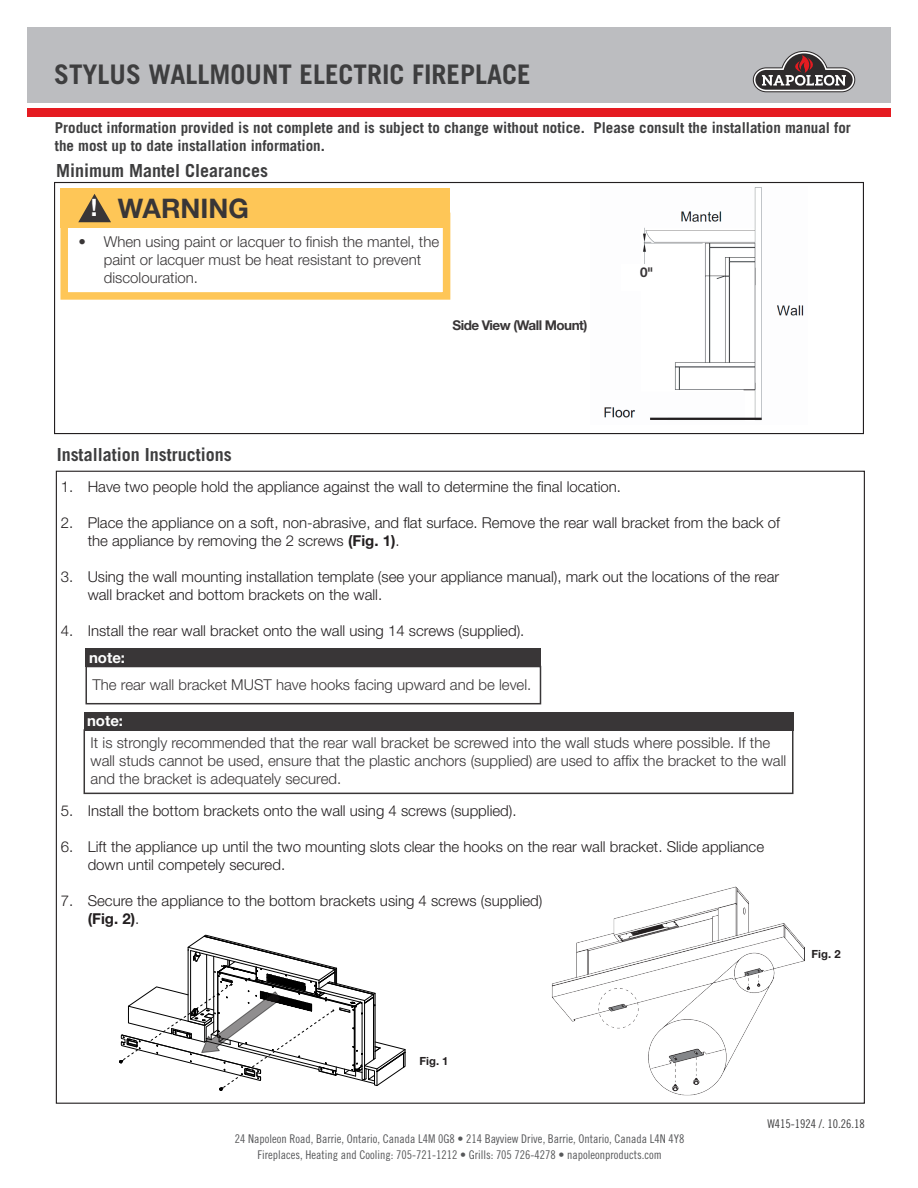
<style>
.page{position:relative;width:918px;height:1188px;background:#fff}
.page>*{position:absolute;margin:0;border:0;box-sizing:border-box;transform-origin:0 0}
.Page_Content_Tilte{font:700 27px "Trade Gothic LT Std";color:#3e3e3f}
.t1{font:700 27px "Helvetica Neue";color:#393637}
.t2{font:700 24px "Helvetica Neue";color:#fff}
.t3{font:700 18px "Trade Gothic LT Std";color:#3e3e3f}
.t4{font:300 15px/18px "Helvetica Neue";color:#231f20}
.Main_text{font:300 15px/18px "Helvetica Neue";color:#393637}
.t5{font:700 15px/18px "Trade Gothic LT Std";color:#3e3e3f}
.Main_text-2{font:700 15px "Helvetica Neue";color:#fff}
.Main_text-3{font:700 13.5px "Helvetica Neue";letter-spacing:-.04em;color:#393637}
.t6{font:12px/16.5px "Trade Gothic LT Std Cn 18";color:#57585a;text-align:center}
.t7{font:12px "Trade Gothic LT Std Cn 18";color:#3e3e3f}
.Main_text-4{font:700 11.25px "Helvetica Neue";color:#231f20}
.s1{font-weight:700}
</style>
<div class="page">
<div style="left:27px;top:27px;width:864px;height:76px;background:#bcbdc0"></div>
<svg style="left:753px;top:51px;width:102px;height:41px"></svg>
<div style="left:27px;top:108px;width:864px;height:9px;background:#e51b21"></div>
<div style="left:54px;top:182px;width:810px;height:252px;border:1px solid #231f20"></div>
<div style="left:60px;top:213px;width:390px;height:87px;border:8px solid #fec657"></div>
<div style="left:60px;top:188px;width:390px;height:40px;background:#fec657"></div>
<svg style="left:78px;top:194px;width:33px;height:28px"></svg>
<img style="left:604px;top:187px;width:200px;height:234px">
<div style="left:622px;top:264px;width:50px;height:26px;background:#fff"></div>
<div style="left:84px;top:729px;width:710px;height:65px;border:2px solid #393637"></div>
<div style="left:84px;top:712px;width:710px;height:19px;background:#393637"></div>
<div style="left:85px;top:666px;width:456px;height:38px;border:2px solid #393637"></div>
<div style="left:85px;top:649px;width:456px;height:18px;background:#393637"></div>
<svg style="left:119px;top:935px;width:287px;height:156px"></svg>
<img style="left:552px;top:887px;width:253px;height:209px">
<p class="Page_Content_Tilte" style="left:54px;top:58px;width:478px">STYLUS WALLMOUNT ELECTRIC FIREPLACE</p>
<p class="t5" style="left:55px;top:119px;width:797px">Product information provided is not complete and is subject to change without notice. Please consult the installation manual for the most up to date installation information.</p>
<p class="t3" style="left:56px;top:159px;width:214px">Minimum Mantel Clearances</p>
<p class="t2" style="left:91px;top:188px;width:8px">!</p>
<p class="t1" style="left:118px;top:188px;width:133px">WARNING</p>
<p class="Main_text" style="left:104px;top:231px;width:337px;text-indent:-26px">• When using paint or lacquer to finish the mantel, the paint or lacquer must be heat resistant to prevent discolouration.</p>
<p class="Main_text-3" style="left:453px;top:314px;width:136px">Side View (Wall Mount)</p>
<p class="t3" style="left:57px;top:444px;width:177px">Installation Instructions</p>
<p class="Main_text-3" style="left:640px;top:262px;width:15px">0"</p>
<p class="t4" style="left:61px;top:477px;width:562px">1. Have two people hold the appliance against the wall to determine the final location.</p>
<p class="t4" style="left:88px;top:513px;width:694px;text-indent:-27px">2. Place the appliance on a soft, non-abrasive, and flat surface. Remove the rear wall bracket from the back of the appliance by removing the 2 screws <span class="s1">(Fig. 1)</span>.</p>
<p class="t4" style="left:88px;top:567px;width:693px;text-indent:-27px">3. Using the wall mounting installation template (see your appliance manual), mark out the locations of the rear wall bracket and bottom brackets on the wall.</p>
<p class="t4" style="left:61px;top:621px;width:465px">4. Install the rear wall bracket onto the wall using 14 screws (supplied).</p>
<p class="Main_text-2" style="left:89px;top:646px;width:38px">note:</p>
<p class="Main_text" style="left:93px;top:675px;width:440px">The rear wall bracket MUST have hooks facing upward and be level.</p>
<p class="Main_text-2" style="left:87px;top:709px;width:38px">note:</p>
<p class="Main_text" style="left:91px;top:732px;width:697px">It is strongly recommended that the rear wall bracket be screwed into the wall studs where possible. If the wall studs cannot be used, ensure that the plastic anchors (supplied) are used to affix the bracket to the wall and the bracket is adequately secured.</p>
<p class="t4" style="left:61px;top:801px;width:457px">5. Install the bottom brackets onto the wall using 4 screws (supplied).</p>
<p class="t4" style="left:88px;top:837px;width:678px;text-indent:-27px">6. Lift the appliance up until the two mounting slots clear the hooks on the rear wall bracket. Slide appliance down until competely secured.</p>
<p class="t4" style="left:88px;top:891px;width:456px;text-indent:-27px">7. Secure the appliance to the bottom brackets using 4 screws (supplied) <span class="s1">(Fig. 2)</span>.</p>
<p class="Main_text-4" style="left:420px;top:1052px;width:30px">Fig. 1</p>
<p class="Main_text-4" style="left:812px;top:946px;width:30px">Fig. 2</p>
<p class="t6" style="left:235px;top:1130px;width:451px">24 Napoleon Road, Barrie, Ontario, Canada L4M 0G8 • 214 Bayview Drive, Barrie, Ontario, Canada L4N 4Y8<br>Fireplaces, Heating and Cooling: 705-721-1212 • Grills: 705 726-4278 • napoleonproducts.com</p>
<p class="t7" style="left:768px;top:1116px;width:99px">W415-1924 /. 10.26.18</p>
</div>
